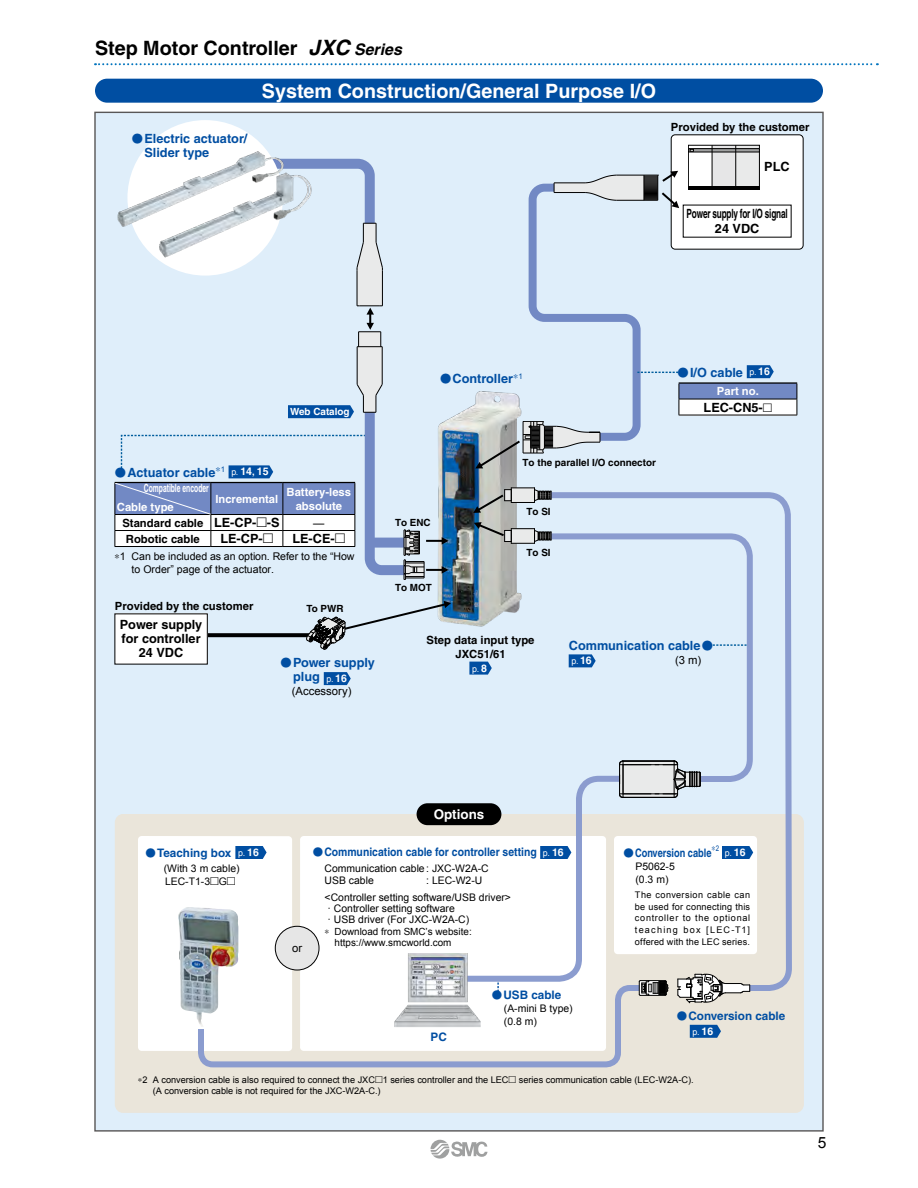
<style>
.page{position:relative;width:918px;height:1188px;background:#fff}
.page>*{position:absolute;margin:0;border:0;box-sizing:border-box;transform-origin:0 0}
.t1{font:700 19.8px "Helvetica";color:#fff}
.t2{font:700 19.8px "Helvetica";color:#000}
.t3{font:15.45px "Arial";color:#000}
.t4{font:700 13.35px "Helvetica";color:#fff}
.t5{font:700 12.75px/14.1px "Helvetica";color:#004ea2}
.t6{font:700 12.75px/14.1px "Helvetica";color:#000;text-align:center}
.t7{font:700 12.75px/14.1px "Helvetica";letter-spacing:-.025em;color:#000;text-align:center;scale:.65 1}
.t8{font:700 11.7px "Helvetica";color:#004ea2}
.t9{font:700 11.7px "Helvetica";color:#004ea2;scale:.89 1}
.t10{font:700 11.7px "Helvetica";color:#004ea2;scale:.79 1}
.t11{font:700 11.25px/14.1px "Helvetica";color:#000;text-align:center}
.t12{font:700 11.25px/14.1px "Helvetica";color:#fff;text-align:center}
.t13{font:700 11.25px/19px "Helvetica";color:#fff;scale:.6 1}
.t14{font:11.25px "Arial";color:#000}
.t15{font:10.65px/12.8px "Arial";letter-spacing:-.005em;color:#000}
.t16{font:700 10.5px "Helvetica";color:#fff}
.t17{font:10.35px/13px "Arial";color:#000}
.t18{font:9.9px/11.2px "Arial";color:#000}
.t19{font:700 9.9px "Helvetica";color:#000}
.t20{font:700 9.9px "Helvetica";color:#fff}
.t21{font:9.15px/11.7px "Arial";color:#000;text-align:justify}
.t22{font:8.85px "Arial";color:#fff}
.t23{font:7.8px "Arial";color:#004ea2;scale:.79 1}
.s1{font-style:italic;font-size:21.15px}
.s2{font-style:italic;font-size:15.9px}
.s3{font-family:"European Pi One";font-weight:400}
.s4{font-family:"Arial";font-weight:400;font-size:8.85px}
.s5{font-size:9.3px}
.s6{font-size:12.75px}
.s7{font-family:"European Pi Three";font-weight:400;font-size:12.75px}
.s8{font-family:"European Pi Three";font-weight:400}
.s9{font-family:"Helvetica";font-weight:700;font-size:10.5px}
.s10{font-family:"European Pi Three";font-weight:400;font-size:11.25px}
.s11{font-family:"European Pi Three"}
</style>
<div class="page">
<div style="left:94px;top:112px;width:730px;height:1020px;background:#dfeefa;border:1px solid #595757"></div>
<div style="left:115px;top:814px;width:689px;height:299px;background:#eae5da;border-radius:8px"></div>
<img style="left:437px;top:404px;width:82px;height:223px">
<div style="left:95px;top:79px;width:728px;height:24px;background:#004ea2;border-radius:12px"></div>
<div style="left:127px;top:120px;width:156px;height:156px;background:#fff;border-radius:50%"></div>
<div style="left:671px;top:135px;width:132px;height:114px;background:#fff;border-radius:4px"></div>
<svg style="left:519px;top:65px;width:276px;height:927px"></svg>
<svg style="left:208px;top:633px;width:98px;height:4px"></svg>
<div style="left:614px;top:836px;width:143px;height:118px;background:#fff;border-radius:4px"></div>
<div style="left:138px;top:836px;width:154px;height:215px;background:#fff;border-radius:4px"></div>
<img style="left:178px;top:907px;width:60px;height:105px">
<div style="left:300px;top:836px;width:306px;height:215px;background:#fff;border-radius:4px"></div>
<div style="left:275px;top:926px;width:44px;height:44px;background:#e6e6e6;border-radius:50%"></div>
<div style="left:275px;top:926px;width:44px;height:44px;border:1px solid #000;border-radius:50%"></div>
<svg style="left:430px;top:773px;width:213px;height:206px"></svg>
<div style="left:712px;top:145px;width:24px;height:44px;background:#e6e6e7"></div>
<div style="left:688px;top:145px;width:24px;height:44px;background:#fff"></div>
<div style="left:736px;top:145px;width:23px;height:44px;background:#e9eaea"></div>
<hr style="left:688px;top:186px;width:71px;height:3px;background:#000">
<div style="left:688px;top:145px;width:72px;height:45px;border:1px solid #000"></div>
<div style="left:688px;top:148px;width:72px;height:4px;border:1px solid #000"></div>
<svg style="left:690px;top:149px;width:4px;height:3px"></svg>
<hr style="left:735px;top:145px;width:1px;height:44px;background:#000">
<hr style="left:712px;top:145px;width:1px;height:44px;background:#000">
<svg style="left:473px;top:488px;width:79px;height:25px"></svg>
<svg style="left:474px;top:522px;width:78px;height:22px"></svg>
<img style="left:408px;top:953px;width:73px;height:26px">
<div style="left:679px;top:383px;width:118px;height:16px;background:#7289c4"></div>
<div style="left:679px;top:399px;width:118px;height:16px;background:#fff"></div>
<hr style="left:679px;top:382px;width:118px;height:2px;background:#000">
<hr style="left:679px;top:399px;width:118px;height:1px;background:#000">
<svg style="left:475px;top:171px;width:207px;height:298px"></svg>
<hr style="left:679px;top:415px;width:118px;height:1px;background:#000">
<svg style="left:797px;top:384px;width:1px;height:31px"></svg>
<svg style="left:619px;top:761px;width:82px;height:37px"></svg>
<div style="left:115px;top:614px;width:92px;height:50px;background:#fff"></div>
<svg style="left:324px;top:672px;width:27px;height:13px"></svg>
<svg style="left:569px;top:654px;width:27px;height:13px"></svg>
<svg style="left:469px;top:662px;width:23px;height:13px"></svg>
<svg style="left:747px;top:365px;width:27px;height:13px"></svg>
<svg style="left:115px;top:154px;width:334px;height:426px"></svg>
<div style="left:417px;top:803px;width:84px;height:22px;background:#000;border-radius:11px"></div>
<svg style="left:195px;top:979px;width:474px;height:89px"></svg>
<svg style="left:677px;top:974px;width:73px;height:29px"></svg>
<svg style="left:235px;top:846px;width:32px;height:13px"></svg>
<svg style="left:540px;top:846px;width:31px;height:13px"></svg>
<svg style="left:722px;top:846px;width:31px;height:13px"></svg>
<svg style="left:690px;top:1025px;width:31px;height:13px"></svg>
<svg style="left:306px;top:601px;width:145px;height:49px"></svg>
<svg style="left:431px;top:1140px;width:56px;height:19px"></svg>
<svg style="left:95px;top:63px;width:783px;height:2px"></svg>
<h1 class="t2" style="left:95px;top:36px;width:308px">Step Motor Controller <span class="s1">JXC</span> <span class="s2">Series</span></h1>
<p class="t5" style="left:144px;top:131px;width:105px;text-indent:-12px"><span class="s3">V</span>Electric actuator/<br>Slider type</p>
<p class="t1" style="left:262px;top:79px;width:396px">System Construction/General Purpose I/O</p>
<p class="t11" style="left:671px;top:119px;width:140px">Provided by the customer</p>
<p class="t6" style="left:764px;top:159px;width:27px">PLC</p>
<p class="t7" style="left:687px;top:207px;width:157px">Power supply for I/O signal<br>24 VDC</p>
<p class="t5" style="left:115px;top:465px;width:111px"><span class="s3">V</span>Actuator cable∗<sup>1</sup></p>
<p class="t16" style="left:231px;top:465px;width:39px"><span class="s4">p.</span> 14<span class="s5">,</span> 15</p>
<p class="t20" style="left:290px;top:406px;width:61px">Web Catalog</p>
<p class="t13" style="left:117px;top:479px;width:155px;text-indent:27px">Compatible encoder<br>Cable type</p>
<p class="t12" style="left:216px;top:492px;width:64px">Incremental</p>
<p class="t12" style="left:287px;top:485px;width:66px">Battery-less absolute</p>
<p class="t11" style="left:122px;top:515px;width:159px">Standard cable <span class="s6">LE-CP-</span><span class="s7">M</span><span class="s6">-S</span></p>
<p class="t14" style="left:313px;top:515px;width:13px">—</p>
<p class="t11" style="left:126px;top:531px;width:76px">Robotic cable</p>
<p class="t6" style="left:220px;top:531px;width:54px">LE-CP-<span class="s8">M</span></p>
<p class="t6" style="left:292px;top:531px;width:54px">LE-CE-<span class="s8">M</span></p>
<p class="t15" style="left:132px;top:550px;width:224px;text-indent:-17px">∗1 Can be included as an option. Refer to the “How to Order” page of the actuator.</p>
<p class="t11" style="left:115px;top:599px;width:140px">Provided by the customer</p>
<p class="t6" style="left:120px;top:617px;width:84px">Power supply for controller<br>24 VDC</p>
<p class="t19" style="left:306px;top:602px;width:39px">To PWR</p>
<p class="t5" style="left:293px;top:655px;width:83px;text-indent:-12px"><span class="s3">V</span>Power supply plug</p>
<p class="t14" style="left:292px;top:684px;width:61px">(Accessory)</p>
<p class="t22" style="left:327px;top:673px;width:22px">p. <span class="s9">16</span></p>
<p class="t5" style="left:440px;top:372px;width:84px"><span class="s3">V</span>Controller∗<sup>1</sup></p>
<p class="t19" style="left:395px;top:516px;width:37px">To ENC</p>
<p class="t19" style="left:395px;top:581px;width:38px">To MOT</p>
<p class="t19" style="left:523px;top:456px;width:135px">To the parallel I/O connector</p>
<p class="t19" style="left:527px;top:506px;width:26px">To SI</p>
<p class="t19" style="left:527px;top:546px;width:26px">To SI</p>
<p class="t22" style="left:750px;top:366px;width:22px">p. <span class="s9">16</span></p>
<p class="t5" style="left:678px;top:366px;width:67px"><span class="s3">V</span>I/O cable</p>
<p class="t12" style="left:717px;top:384px;width:44px">Part no.</p>
<p class="t6" style="left:704px;top:400px;width:70px">LEC-CN5-<span class="s10">M</span></p>
<p class="t11" style="left:427px;top:633px;width:109px">Step data input type<br>JXC51/61</p>
<p class="t22" style="left:472px;top:663px;width:16px">p. <span class="s9">8</span></p>
<p class="t5" style="left:569px;top:638px;width:145px">Communication cable<span class="s3">V</span></p>
<p class="t14" style="left:675px;top:653px;width:28px">(3 m)</p>
<p class="t22" style="left:571px;top:656px;width:22px">p. <span class="s9">16</span></p>
<p class="t4" style="left:434px;top:806px;width:52px">Options</p>
<p class="t9" style="left:313px;top:845px;width:253px"><span class="s3">V</span>Communication cable for controller setting</p>
<p class="t10" style="left:624px;top:845px;width:113px"><span class="s3">V</span>Conversion cable</p>
<p class="t23" style="left:716px;top:843px;width:6px">2</p>
<p class="t17" style="left:636px;top:859px;width:41px">P5062-5 (0.3 m)</p>
<p class="t8" style="left:146px;top:846px;width:87px"><span class="s3">V</span>Teaching box</p>
<p class="t17" style="left:164px;top:861px;width:77px">(With 3 m cable)<br>LEC-T1-3<span class="s11">M</span>G<span class="s11">M</span></p>
<p class="t22" style="left:238px;top:847px;width:22px">p. <span class="s9">16</span></p>
<p class="t22" style="left:543px;top:847px;width:22px">p. <span class="s9">16</span></p>
<p class="t22" style="left:725px;top:847px;width:22px">p. <span class="s9">16</span></p>
<p class="t17" style="left:325px;top:863px;width:166px;line-height:11.2px">Communication cable : JXC-W2A-C<br>USB cable</p>
<p class="t17" style="left:325px;top:872px;width:188px;line-height:17.1px;text-indent:102px">: LEC-W2-U &lt;Controller setting software/USB driver&gt;</p>
<p class="t17" style="left:328px;top:903px;width:143px;line-height:11.2px">· Controller setting software<br>· USB driver (For JXC-W2A-C)</p>
<p class="t18" style="left:335px;top:926px;width:139px;text-indent:-10px">∗ Download from SMC’s website: https://www.smcworld.com</p>
<p class="t21" style="left:635px;top:889px;width:117px">The conversion cable can be used for connecting this controller to the optional teaching box [LEC-T1] offered with the LEC series.</p>
<p class="t14" style="left:292px;top:941px;width:12px">or</p>
<p class="t8" style="left:431px;top:1030px;width:18px">PC</p>
<p class="t8" style="left:492px;top:987px;width:71px"><span class="s3">V</span>USB cable</p>
<p class="t17" style="left:504px;top:1002px;width:70px">(A-mini B type) (0.8 m)</p>
<p class="t8" style="left:677px;top:1008px;width:110px"><span class="s3">V</span>Conversion cable</p>
<p class="t22" style="left:693px;top:1026px;width:22px">p. <span class="s9">16</span></p>
<p class="t21" style="left:153px;top:1074px;width:542px;line-height:11.2px;text-indent:-15px">∗2 A conversion cable is also required to connect the JXC<span class="s11">M</span>1 series controller and the LEC<span class="s11">M</span> series communication cable (LEC-W2A-C). (A conversion cable is not required for the JXC-W2A-C.)</p>
<p class="t3" style="left:818px;top:1132px;width:10px">5</p>
</div>
